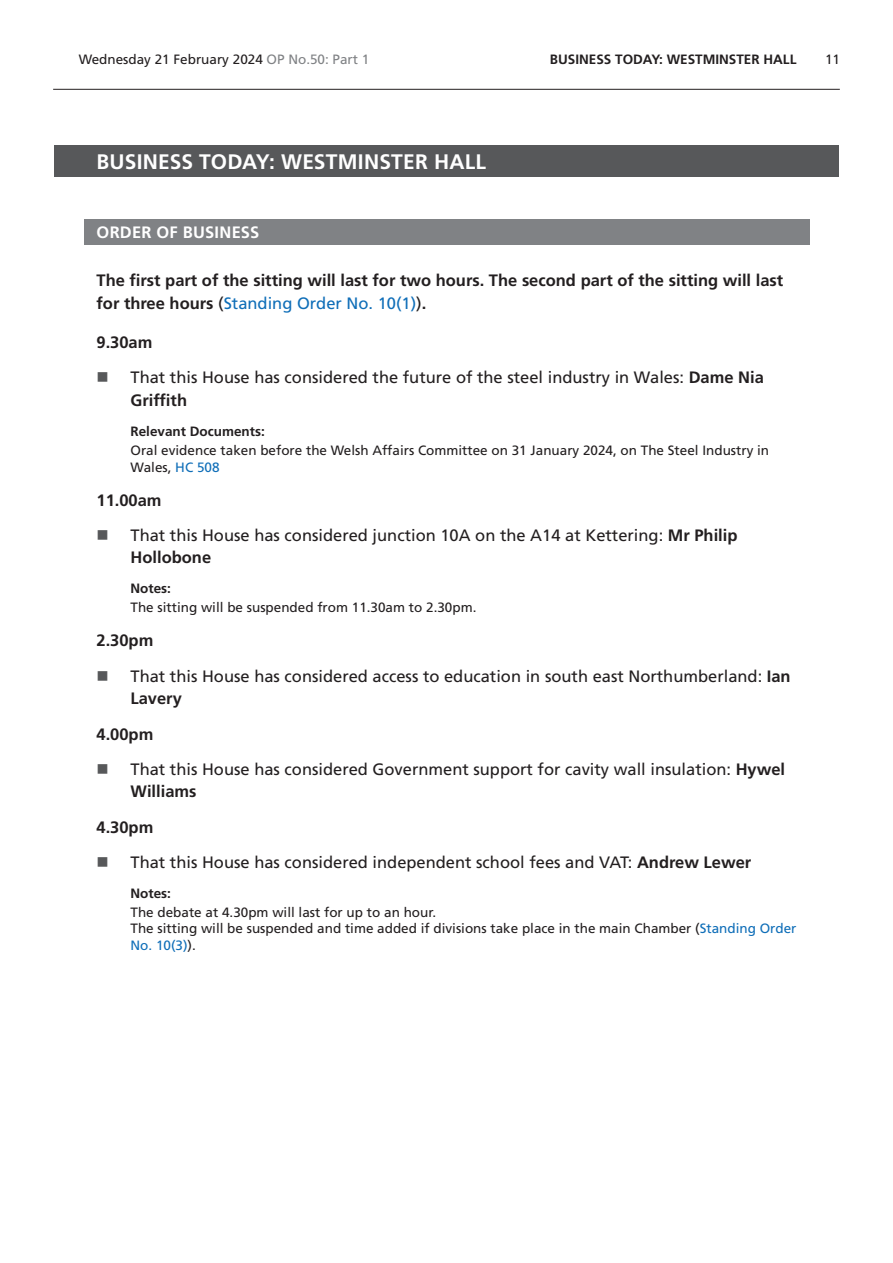
<style>
.page{position:relative;width:893px;height:1263px;background:#fff}
.page>*{position:absolute;margin:0;border:0;box-sizing:border-box;transform-origin:0 0}
.Heading1Grey{font:700 21px "Frutiger LT Std";letter-spacing:.01em;color:#fff}
.t1{font:16.5px/22.5px "Frutiger LT Std";color:#231f20}
.BoldTimingHeading{font:700 16.5px/22.5px "Frutiger LT Std";color:#231f20}
.Heading2Grey{font:700 16.5px "Frutiger LT Std";letter-spacing:.015em;color:#fff}
.NotesText{font:13.5px/16.5px "Frutiger LT Std";color:#231f20}
.NotesTag{font:700 13.5px "Frutiger LT Std";color:#231f20}
.s1{color:#808285}
.s2{font-weight:400}
.s3{font-weight:400;color:#0f6eb8}
.s4{font-weight:700}
.s5{color:#0f6eb8}
</style>
<div class="page">
<hr style="left:53px;top:89px;width:787px;height:1px;background:#231f20">
<div style="left:54px;top:146px;width:785px;height:31px;background:#57585a"></div>
<div style="left:84px;top:219px;width:725px;height:25px;background:#808285"></div>
<p class="NotesText" style="left:79px;top:51px;width:292px">Wednesday 21 February 2024 <span class="s1">OP No.50: Part 1</span></p>
<p class="NotesTag" style="left:550px;top:52px;width:17px">Business</p>
<p class="NotesTag" style="left:615px;top:52px;width:18px">Today</p>
<p class="NotesTag" style="left:659px;top:52px;width:30px">: Westminster</p>
<p class="NotesTag" style="left:763px;top:52px;width:19px">Hall</p>
<p class="NotesText" style="left:825px;top:51px;width:17px">11</p>
<h2 class="Heading1Grey" style="left:97px;top:149px;width:391px">BUSINESS TODAY: WESTMINSTER HALL</h2>
<h2 class="Heading2Grey" style="left:97px;top:223px;width:164px">ORDER OF BUSINESS</h2>
<p class="BoldTimingHeading" style="left:97px;top:269px;width:688px">The first part of the sitting will last for two hours. The second part of the sitting will last for three hours <span class="s2">(</span><span class="s3">Standing Order No. 10(1)</span><span class="s2">)</span>.</p>
<p class="BoldTimingHeading" style="left:97px;top:331px;width:57px">9.30am</p>
<p class="t1" style="left:131px;top:366px;width:635px">That this House has considered the future of the steel industry in Wales: <span class="s4">Dame Nia<br>Griffith</span></p>
<p class="NotesTag" style="left:131px;top:423px;width:136px">Relevant Documents:</p>
<p class="NotesText" style="left:131px;top:442px;width:640px">Oral evidence taken before the Welsh Affairs Committee on 31 January 2024, on The Steel Industry in<br>Wales, <span class="s5">HC 508</span></p>
<p class="BoldTimingHeading" style="left:97px;top:489px;width:67px">11.00am</p>
<p class="t1" style="left:131px;top:524px;width:608px">That this House has considered junction 10A on the A14 at Kettering: <span class="s4">Mr Philip<br>Hollobone</span></p>
<p class="NotesTag" style="left:131px;top:581px;width:42px">Notes:</p>
<p class="NotesText" style="left:131px;top:600px;width:347px">The sitting will be suspended from 11.30am to 2.30pm.</p>
<p class="BoldTimingHeading" style="left:97px;top:629px;width:58px">2.30pm</p>
<p class="t1" style="left:131px;top:665px;width:662px">That this House has considered access to education in south east Northumberland: <span class="s4">Ian<br>Lavery</span></p>
<p class="BoldTimingHeading" style="left:97px;top:723px;width:58px">4.00pm</p>
<p class="t1" style="left:131px;top:758px;width:656px">That this House has considered Government support for cavity wall insulation: <span class="s4">Hywel<br>Williams</span></p>
<p class="BoldTimingHeading" style="left:97px;top:816px;width:58px">4.30pm</p>
<p class="t1" style="left:131px;top:851px;width:622px">That this House has considered independent school fees and VAT: <span class="s4">Andrew Lewer</span></p>
<p class="NotesTag" style="left:131px;top:885px;width:42px">Notes:</p>
<p class="NotesText" style="left:131px;top:904px;width:307px">The debate at 4.30pm will last for up to an hour.</p>
<p class="NotesText" style="left:131px;top:920px;width:667px">The sitting will be suspended and time added if divisions take place in the main Chamber (<span class="s5">Standing Order<br>No. 10(3)</span>).</p>
</div>
